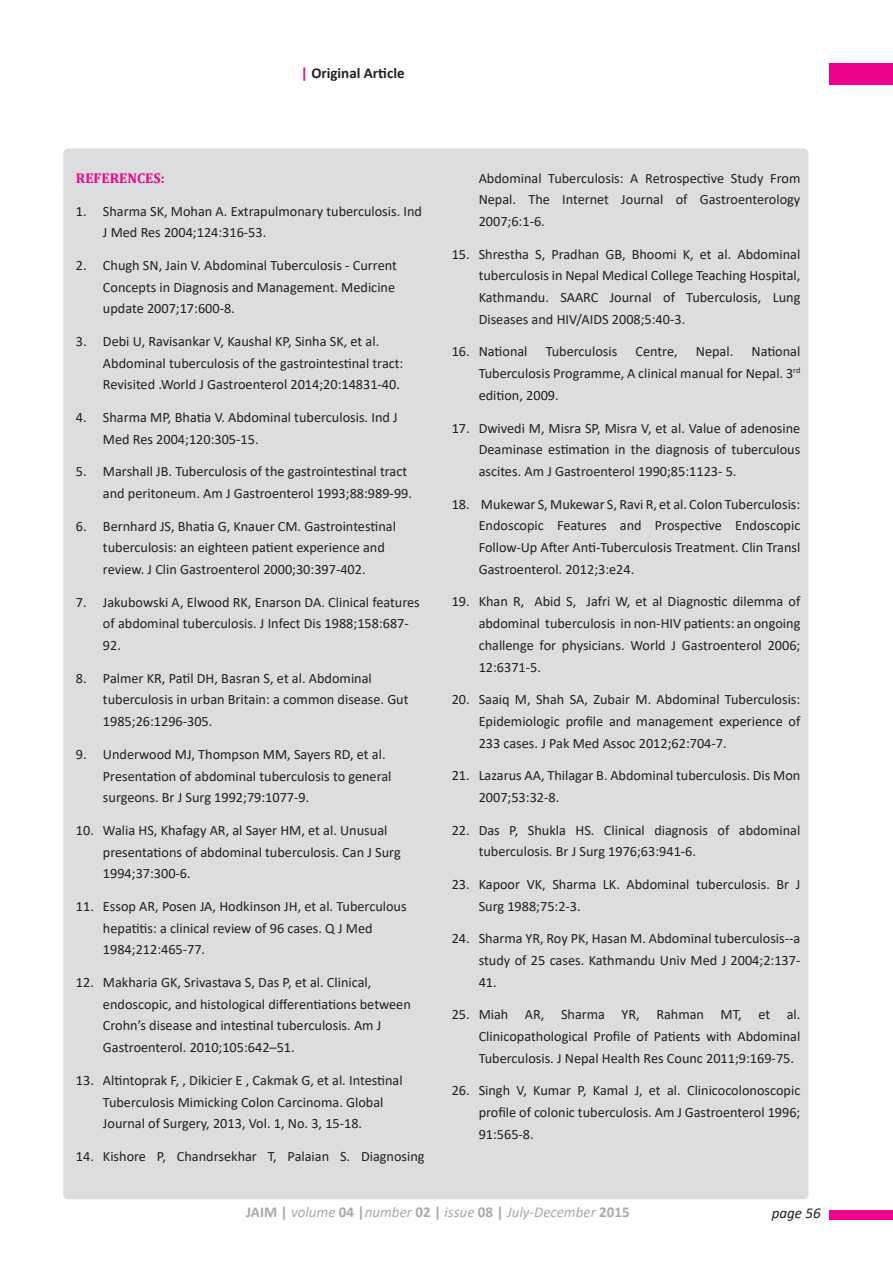
<style>
.page{position:relative;width:893px;height:1263px;background:#fff}
.page>*{position:absolute;margin:0;border:0;box-sizing:border-box;transform-origin:0 0}
.t1{font:italic 15px "Calibri";color:#a8a9ad}
.t2{font:700 15px "Calibri";color:#231f20}
.t3{font:italic 15px "Calibri";color:#231f20}
.t4{font:14.25px/21.8px "Calibri";color:#231f20}
.t5{font:700 14.25px "Cambria";color:#ed028c}
.s1{color:#ed028c}
.s2{font-weight:700;font-style:normal}
</style>
<div class="page">
<div style="left:829px;top:64px;width:64px;height:21px;background:#ed028c"></div>
<div style="left:829px;top:1210px;width:64px;height:10px;background:#ed028c"></div>
<div style="left:63px;top:148px;width:745px;height:1051px;background:#dcdddf"></div>
<p class="t2" style="left:301px;top:62px;width:105px"><span class="s1">|</span> Original Article</p>
<p class="t5" style="left:76px;top:168px;width:90px">REFERENCES:</p>
<p class="t4" style="left:103px;top:200px;width:321px;text-indent:-27px">1. Sharma SK, Mohan A. Extrapulmonary tuberculosis. Ind<br>J Med Res 2004;124:316-53.</p>
<p class="t4" style="left:103px;top:254px;width:295px;text-indent:-27px">2. Chugh SN, Jain V. Abdominal Tuberculosis - Current<br>Concepts in Diagnosis and Management. Medicine update 2007;17:600-8.</p>
<p class="t4" style="left:103px;top:330px;width:302px;text-indent:-27px">3. Debi U, Ravisankar V, Kaushal KP, Sinha SK, et al.<br>Abdominal tuberculosis of the gastrointestinal tract:<br>Revisited .World J Gastroenterol 2014;20:14831-40.</p>
<p class="t4" style="left:103px;top:406px;width:296px;text-indent:-27px">4. Sharma MP, Bhatia V. Abdominal tuberculosis. Ind J<br>Med Res 2004;120:305-15.</p>
<p class="t4" style="left:103px;top:460px;width:311px;text-indent:-27px">5. Marshall JB. Tuberculosis of the gastrointestinal tract and peritoneum. Am J Gastroenterol 1993;88:989-99.</p>
<p class="t4" style="left:103px;top:515px;width:295px;text-indent:-27px">6. Bernhard JS, Bhatia G, Knauer CM. Gastrointestinal tuberculosis: an eighteen patient experience and review. J Clin Gastroenterol 2000;30:397-402.</p>
<p class="t4" style="left:103px;top:591px;width:318px;text-indent:-27px">7. Jakubowski A, Elwood RK, Enarson DA. Clinical features of abdominal tuberculosis. J Infect Dis 1988;158:687-<br>92.</p>
<p class="t4" style="left:103px;top:667px;width:307px;text-indent:-27px">8. Palmer KR, Patil DH, Basran S, et al. Abdominal tuberculosis in urban Britain: a common disease. Gut<br>1985;26:1296-305.</p>
<p class="t4" style="left:103px;top:743px;width:290px;text-indent:-27px">9. Underwood MJ, Thompson MM, Sayers RD, et al.<br>Presentation of abdominal tuberculosis to general surgeons. Br J Surg 1992;79:1077-9.</p>
<p class="t4" style="left:103px;top:819px;width:299px;text-indent:-27px">10. Walia HS, Khafagy AR, al Sayer HM, et al. Unusual presentations of abdominal tuberculosis. Can J Surg<br>1994;37:300-6.</p>
<p class="t4" style="left:103px;top:895px;width:305px;text-indent:-27px">11. Essop AR, Posen JA, Hodkinson JH, et al. Tuberculous hepatitis: a clinical review of 96 cases. Q J Med<br>1984;212:465-77.</p>
<p class="t4" style="left:103px;top:971px;width:309px;text-indent:-27px">12. Makharia GK, Srivastava S, Das P, et al. Clinical, endoscopic, and histological differentiations between Crohn’s disease and intestinal tuberculosis. Am J Gastroenterol. 2010;105:642–51.</p>
<p class="t4" style="left:103px;top:1069px;width:301px;text-indent:-27px">13. Altintoprak F, , Dikicier E , Cakmak G, et al. Intestinal<br>Tuberculosis Mimicking Colon Carcinoma. Global<br>Journal of Surgery, 2013, Vol. 1, No. 3, 15-18.</p>
<p class="t4" style="left:76px;top:1145px;width:350px">14. Kishore P, Chandrsekhar T, Palaian S. Diagnosing</p>
<p class="t4" style="left:479px;top:167px;width:323px;text-align:justify">Abdominal Tuberculosis: A Retrospective Study From Nepal. The Internet Journal of Gastroenterology 2007;6:1-6.</p>
<p class="t4" style="left:479px;top:243px;width:323px;text-align:justify;text-indent:-27px">15. Shrestha S, Pradhan GB, Bhoomi K, et al. Abdominal tuberculosis in Nepal Medical College Teaching Hospital, Kathmandu. SAARC Journal of Tuberculosis, Lung Diseases and HIV/AIDS 2008;5:40-3.</p>
<p class="t4" style="left:452px;top:340px;width:77px">16. National</p>
<p class="t4" style="left:546px;top:340px;width:73px">Tuberculosis</p>
<p class="t4" style="left:635px;top:340px;width:44px">Centre,</p>
<p class="t4" style="left:696px;top:340px;width:39px">Nepal.</p>
<p class="t4" style="left:479px;top:340px;width:323px;text-align:justify;text-indent:273px">National Tuberculosis Programme, A clinical manual for Nepal. 3<sup>rd </sup>edition, 2009.</p>
<p class="t4" style="left:479px;top:417px;width:323px;text-align:justify;text-indent:-27px">17. Dwivedi M, Misra SP, Misra V, et al. Value of adenosine Deaminase estimation in the diagnosis of tuberculous ascites. Am J Gastroenterol 1990;85:1123- 5.</p>
<p class="t4" style="left:479px;top:493px;width:323px;text-align:justify;text-indent:-27px">18. Mukewar S, Mukewar S, Ravi R, et al. Colon Tuberculosis:<br>Endoscopic Features and Prospective Endoscopic Follow-Up After Anti-Tuberculosis Treatment. Clin Transl Gastroenterol. 2012;3:e24.</p>
<p class="t4" style="left:479px;top:590px;width:323px;text-align:justify;text-indent:-27px">19. Khan R, Abid S, Jafri W, et al Diagnostic dilemma of abdominal tuberculosis in non-HIV patients: an ongoing challenge for physicians. World J Gastroenterol 2006; 12:6371-5.</p>
<p class="t4" style="left:479px;top:688px;width:323px;text-align:justify;text-indent:-27px">20. Saaiq M, Shah SA, Zubair M. Abdominal Tuberculosis:<br>Epidemiologic profile and management experience of 233 cases. J Pak Med Assoc 2012;62:704-7.</p>
<p class="t4" style="left:479px;top:764px;width:323px;text-indent:-27px">21. Lazarus AA, Thilagar B. Abdominal tuberculosis. Dis Mon<br>2007;53:32-8.</p>
<p class="t4" style="left:479px;top:819px;width:323px;text-indent:-27px">22. Das P, Shukla HS. Clinical diagnosis of abdominal tuberculosis. Br J Surg 1976;63:941-6.</p>
<p class="t4" style="left:479px;top:873px;width:323px;text-indent:-27px">23. Kapoor VK, Sharma LK. Abdominal tuberculosis. Br J<br>Surg 1988;75:2-3.</p>
<p class="t4" style="left:479px;top:927px;width:323px;text-align:justify;text-indent:-27px">24. Sharma YR, Roy PK, Hasan M. Abdominal tuberculosis--a study of 25 cases. Kathmandu Univ Med J 2004;2:137- 41.</p>
<p class="t4" style="left:479px;top:1003px;width:323px;text-align:justify;text-indent:-27px">25. Miah AR, Sharma YR, Rahman MT, et al.<br>Clinicopathological Profile of Patients with Abdominal Tuberculosis. J Nepal Health Res Counc 2011;9:169-75.</p>
<p class="t4" style="left:479px;top:1079px;width:323px;text-align:justify;text-indent:-27px">26. Singh V, Kumar P, Kamal J, et al. Clinicocolonoscopic profile of colonic tuberculosis. Am J Gastroenterol 1996; 91:565-8.</p>
<p class="t1" style="left:246px;top:1201px;width:385px"><span class="s2">JAIM |</span> volume <span class="s2">04 |</span>number <span class="s2">02 |</span> issue <span class="s2">08 |</span> July-December <span class="s2">2015</span></p>
<p class="t3" style="left:772px;top:1203px;width:50px">page 56</p>
</div>
